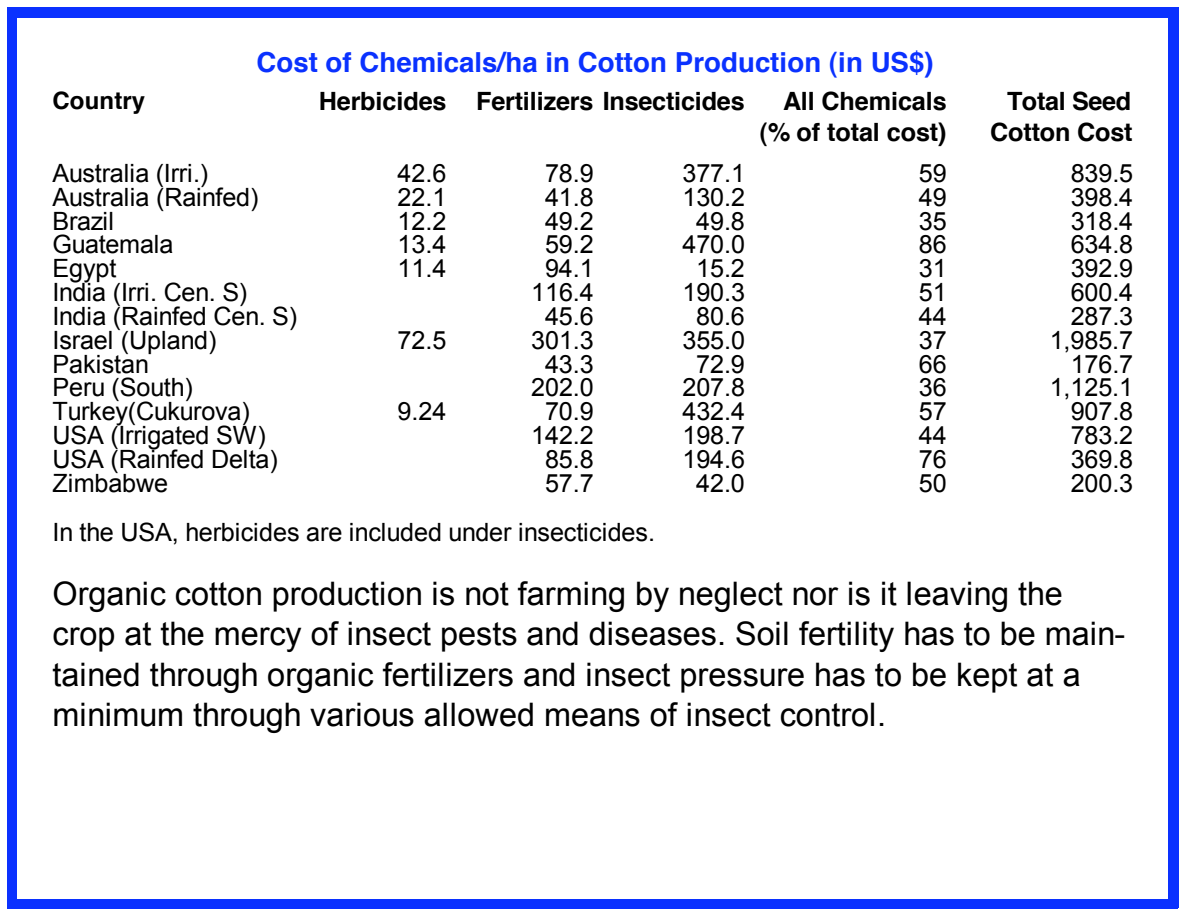
<style>
.page{position:relative;width:1185px;height:915px;background:#fff}
.page>*{position:absolute;margin:0;border:0;box-sizing:border-box;transform-origin:0 0}
.t1{font:32.5px/40.5px "Arial";color:#000}
.t2{font:700 27.5px "Helvetica";letter-spacing:.005em;color:#0a31ff}
.t3{font:25.25px "Arial";letter-spacing:-.005em;color:#000}
.t4{font:700 25.25px/31.2px "Helvetica";letter-spacing:-.005em;color:#000;text-align:right}
.t5{font:700 24px "Helvetica";letter-spacing:.005em;color:#000}
</style>
<div class="page">
<div style="left:8px;top:8px;width:1170px;height:10px;background:#0a31ff"></div>
<div style="left:8px;top:898px;width:1170px;height:11px;background:#0a31ff"></div>
<div style="left:8px;top:8px;width:10px;height:900px;background:#0a31ff"></div>
<div style="left:1168px;top:8px;width:11px;height:900px;background:#0a31ff"></div>
<p class="t2" style="left:256px;top:51px;width:679px">Cost of Chemicals/ha in Cotton Production (in US$)</p>
<p class="t5" style="left:52px;top:90px;width:94px">Country</p>
<p class="t4" style="left:319px;top:87px;width:427px">Herbicides Fertilizers Insecticides</p>
<p class="t4" style="left:760px;top:87px;width:188px">All Chemicals (% of total cost)</p>
<p class="t4" style="left:990px;top:87px;width:144px">Total Seed<br>Cotton Cost</p>
<p class="t3" style="left:53px;top:159px;width:157px">Australia (Irri.)</p>
<p class="t3" style="left:398px;top:159px;width:51px">42.6</p>
<p class="t3" style="left:545px;top:159px;width:50px">78.9</p>
<p class="t3" style="left:683px;top:159px;width:64px">377.1</p>
<p class="t3" style="left:919px;top:159px;width:30px">59</p>
<p class="t3" style="left:1071px;top:159px;width:64px">839.5</p>
<p class="t3" style="left:53px;top:183px;width:208px">Australia (Rainfed)</p>
<p class="t3" style="left:398px;top:183px;width:51px">22.1</p>
<p class="t3" style="left:545px;top:183px;width:50px">41.8</p>
<p class="t3" style="left:683px;top:183px;width:64px">130.2</p>
<p class="t3" style="left:919px;top:183px;width:30px">49</p>
<p class="t3" style="left:1071px;top:183px;width:64px">398.4</p>
<p class="t3" style="left:53px;top:207px;width:63px">Brazil</p>
<p class="t3" style="left:398px;top:207px;width:51px">12.2</p>
<p class="t3" style="left:545px;top:207px;width:50px">49.2</p>
<p class="t3" style="left:696px;top:207px;width:50px">49.8</p>
<p class="t3" style="left:919px;top:207px;width:30px">35</p>
<p class="t3" style="left:1071px;top:207px;width:64px">318.4</p>
<p class="t3" style="left:53px;top:231px;width:123px">Guatemala</p>
<p class="t3" style="left:398px;top:231px;width:51px">13.4</p>
<p class="t3" style="left:545px;top:231px;width:50px">59.2</p>
<p class="t3" style="left:683px;top:231px;width:64px">470.0</p>
<p class="t3" style="left:919px;top:231px;width:30px">86</p>
<p class="t3" style="left:1071px;top:231px;width:64px">634.8</p>
<p class="t3" style="left:53px;top:255px;width:65px">Egypt</p>
<p class="t3" style="left:398px;top:255px;width:51px">11.4</p>
<p class="t3" style="left:545px;top:255px;width:50px">94.1</p>
<p class="t3" style="left:696px;top:255px;width:50px">15.2</p>
<p class="t3" style="left:919px;top:255px;width:30px">31</p>
<p class="t3" style="left:1071px;top:255px;width:64px">392.9</p>
<p class="t3" style="left:53px;top:278px;width:196px">India (Irri. Cen. S)</p>
<p class="t3" style="left:531px;top:278px;width:64px">116.4</p>
<p class="t3" style="left:683px;top:278px;width:64px">190.3</p>
<p class="t3" style="left:919px;top:278px;width:30px">51</p>
<p class="t3" style="left:1071px;top:278px;width:64px">600.4</p>
<p class="t3" style="left:53px;top:302px;width:246px">India (Rainfed Cen. S)</p>
<p class="t3" style="left:545px;top:302px;width:50px">45.6</p>
<p class="t3" style="left:696px;top:302px;width:50px">80.6</p>
<p class="t3" style="left:919px;top:302px;width:30px">44</p>
<p class="t3" style="left:1071px;top:302px;width:64px">287.3</p>
<p class="t3" style="left:53px;top:326px;width:166px">Israel (Upland)</p>
<p class="t3" style="left:398px;top:326px;width:51px">72.5</p>
<p class="t3" style="left:531px;top:326px;width:64px">301.3</p>
<p class="t3" style="left:683px;top:326px;width:64px">355.0</p>
<p class="t3" style="left:919px;top:326px;width:30px">37</p>
<p class="t3" style="left:1050px;top:326px;width:85px">1,985.7</p>
<p class="t3" style="left:53px;top:350px;width:98px">Pakistan</p>
<p class="t3" style="left:545px;top:350px;width:50px">43.3</p>
<p class="t3" style="left:696px;top:350px;width:50px">72.9</p>
<p class="t3" style="left:919px;top:350px;width:30px">66</p>
<p class="t3" style="left:1071px;top:350px;width:64px">176.7</p>
<p class="t3" style="left:53px;top:373px;width:142px">Peru (South)</p>
<p class="t3" style="left:531px;top:373px;width:64px">202.0</p>
<p class="t3" style="left:683px;top:373px;width:64px">207.8</p>
<p class="t3" style="left:919px;top:373px;width:30px">36</p>
<p class="t3" style="left:1050px;top:373px;width:85px">1,125.1</p>
<p class="t3" style="left:53px;top:397px;width:199px">Turkey(Cukurova)</p>
<p class="t3" style="left:398px;top:397px;width:51px">9.24</p>
<p class="t3" style="left:545px;top:397px;width:50px">70.9</p>
<p class="t3" style="left:683px;top:397px;width:64px">432.4</p>
<p class="t3" style="left:919px;top:397px;width:30px">57</p>
<p class="t3" style="left:1071px;top:397px;width:64px">907.8</p>
<p class="t3" style="left:53px;top:421px;width:215px">USA (Irrigated SW)</p>
<p class="t3" style="left:531px;top:421px;width:64px">142.2</p>
<p class="t3" style="left:683px;top:421px;width:64px">198.7</p>
<p class="t3" style="left:919px;top:421px;width:30px">44</p>
<p class="t3" style="left:1071px;top:421px;width:64px">783.2</p>
<p class="t3" style="left:53px;top:445px;width:227px">USA (Rainfed Delta)</p>
<p class="t3" style="left:545px;top:445px;width:50px">85.8</p>
<p class="t3" style="left:683px;top:445px;width:64px">194.6</p>
<p class="t3" style="left:919px;top:445px;width:30px">76</p>
<p class="t3" style="left:1071px;top:445px;width:64px">369.8</p>
<p class="t3" style="left:53px;top:469px;width:117px">Zimbabwe</p>
<p class="t3" style="left:545px;top:469px;width:50px">57.7</p>
<p class="t3" style="left:696px;top:469px;width:50px">42.0</p>
<p class="t3" style="left:919px;top:469px;width:30px">50</p>
<p class="t3" style="left:1071px;top:469px;width:64px">200.3</p>
<p class="t3" style="left:53px;top:518px;width:604px">In the USA, herbicides are included under insecticides.</p>
<p class="t1" style="left:52px;top:573px;width:1074px">Organic cotton production is not farming by neglect nor is it leaving the crop at the mercy of insect pests and diseases. Soil fertility has to be main&shy;tained through organic fertilizers and insect pressure has to be kept at a minimum through various allowed means of insect control.</p>
</div>
